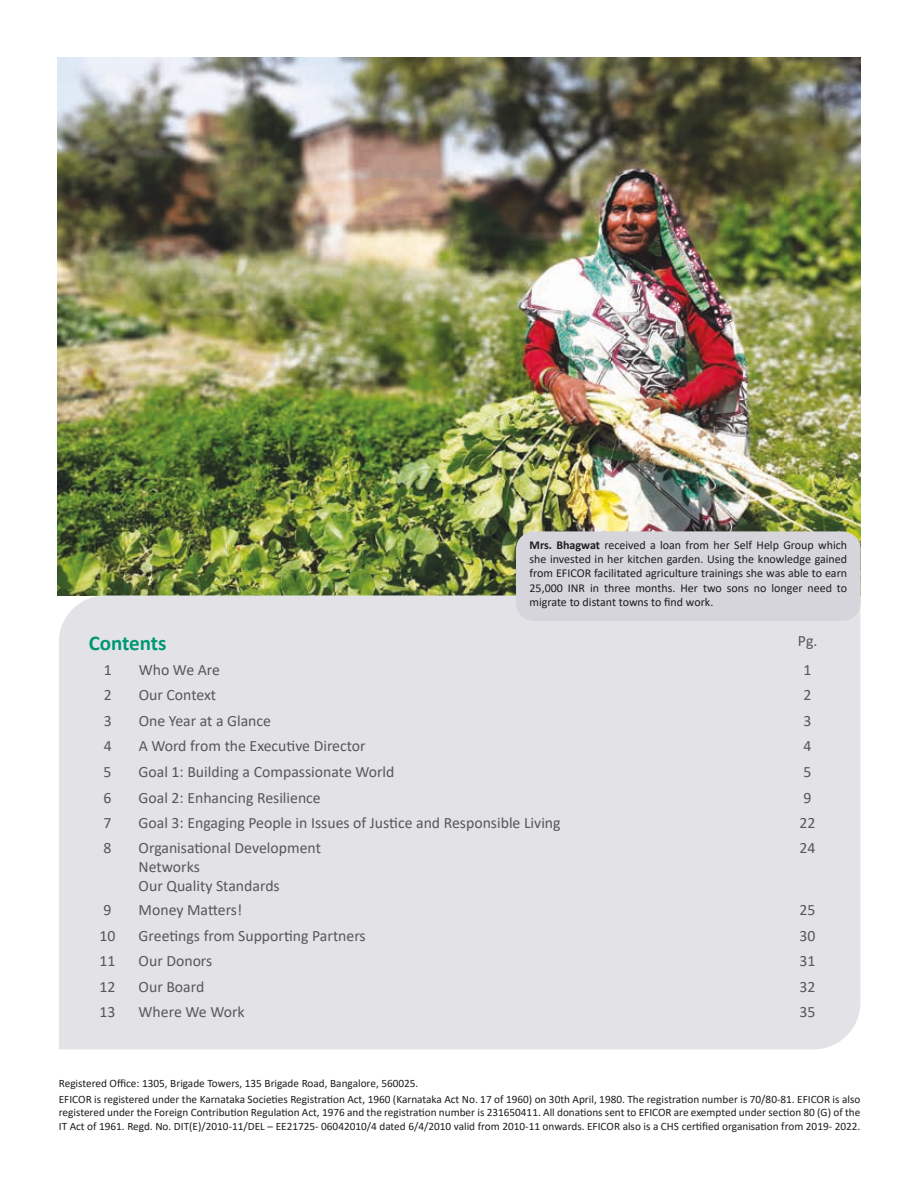
<style>
.page{position:relative;width:915px;height:1191px;background:#fff}
.page>*{position:absolute;margin:0;border:0;box-sizing:border-box;transform-origin:0 0}
.t1{font:700 21px "Calibri";letter-spacing:-.005em;color:#009874}
.t2{font:15.75px "Calibri";color:#575758}
.t3{font:15.75px/18.9px "Calibri 2";color:#575758}
.t4{font:12px/14.4px "Calibri 2";color:#1d1e1f;text-align:justify}
.t5{font:12px "Calibri";color:#1d1e1f}
.t6{font:11.25px/15.6px "Calibri";color:#1d1e1f}
.s1{font-family:"Calibri";font-weight:700}
</style>
<div class="page">
<img style="left:57px;top:58px;width:803px;height:537px">
<div style="left:59px;top:595px;width:801px;height:454px;background:#e3e3e7"></div>
<div style="left:516px;top:531px;width:344px;height:90px;background:#d6d5db;border-radius:18px"></div>
<p class="t4" style="left:529px;top:537px;width:319px"><span class="s1">Mrs. Bhagwat</span> received a loan from her Self Help Group which she invested in her kitchen garden. Using the knowledge gained from EFICOR facilitated agriculture trainings she was able to earn 25,000 INR in three months. Her two sons no longer need to</p>
<p class="t5" style="left:529px;top:594px;width:185px">migrate to distant towns to find work.</p>
<h1 class="t1" style="left:89px;top:628px;width:79px">Contents</h1>
<h2 class="t3" style="left:797px;top:631px;width:21px">Pg.</h2>
<h2 class="t2" style="left:104px;top:658px;width:9px">1</h2>
<h2 class="t2" style="left:139px;top:658px;width:83px">Who We Are</h2>
<h2 class="t2" style="left:803px;top:658px;width:9px">1</h2>
<h2 class="t3" style="left:104px;top:685px;width:9px">2</h2>
<h2 class="t2" style="left:139px;top:684px;width:79px">Our Context</h2>
<h2 class="t3" style="left:803px;top:685px;width:9px">2</h2>
<h2 class="t2" style="left:104px;top:710px;width:9px">3</h2>
<h2 class="t3" style="left:139px;top:711px;width:134px">One Year at a Glance</h2>
<h2 class="t2" style="left:803px;top:710px;width:9px">3</h2>
<h2 class="t2" style="left:104px;top:735px;width:9px">4</h2>
<h2 class="t2" style="left:139px;top:735px;width:228px">A Word from the Executive Director</h2>
<h2 class="t2" style="left:803px;top:735px;width:9px">4</h2>
<h2 class="t3" style="left:104px;top:762px;width:9px">5</h2>
<h2 class="t2" style="left:139px;top:761px;width:257px">Goal 1: Building a Compassionate World</h2>
<h2 class="t3" style="left:803px;top:762px;width:9px">5</h2>
<h2 class="t2" style="left:104px;top:786px;width:9px">6</h2>
<h2 class="t2" style="left:139px;top:786px;width:184px">Goal 2: Enhancing Resilience</h2>
<h2 class="t2" style="left:803px;top:786px;width:9px">9</h2>
<h2 class="t2" style="left:104px;top:812px;width:9px">7</h2>
<h2 class="t2" style="left:139px;top:812px;width:423px">Goal 3: Engaging People in Issues of Justice and Responsible Living</h2>
<h2 class="t3" style="left:799px;top:813px;width:17px">22</h2>
<h2 class="t2" style="left:104px;top:836px;width:9px">8</h2>
<h2 class="t2" style="left:139px;top:836px;width:184px">Organisational Development</h2>
<h2 class="t3" style="left:139px;top:856px;width:143px">Networks<br>Our Quality Standards</h2>
<h2 class="t2" style="left:799px;top:836px;width:17px">24</h2>
<h2 class="t2" style="left:104px;top:899px;width:9px">9</h2>
<h2 class="t2" style="left:139px;top:899px;width:105px">Money Matters!</h2>
<h2 class="t3" style="left:799px;top:900px;width:17px">25</h2>
<h2 class="t2" style="left:100px;top:924px;width:17px">10</h2>
<h2 class="t2" style="left:139px;top:924px;width:228px">Greetings from Supporting Partners</h2>
<h2 class="t2" style="left:799px;top:924px;width:17px">30</h2>
<h2 class="t2" style="left:100px;top:950px;width:17px">11</h2>
<h2 class="t2" style="left:139px;top:950px;width:75px">Our Donors</h2>
<h2 class="t2" style="left:799px;top:950px;width:17px">31</h2>
<h2 class="t2" style="left:100px;top:975px;width:17px">12</h2>
<h2 class="t2" style="left:139px;top:975px;width:67px">Our Board</h2>
<h2 class="t2" style="left:799px;top:975px;width:17px">32</h2>
<h2 class="t2" style="left:100px;top:1001px;width:17px">13</h2>
<h2 class="t3" style="left:139px;top:1002px;width:107px">Where We Work</h2>
<h2 class="t2" style="left:799px;top:1001px;width:17px">35</h2>
<p class="t6" style="left:59px;top:1075px;width:802px">Registered Office: 1305, Brigade Towers, 135 Brigade Road, Bangalore, 560025.<br>EFICOR is registered under the Karnataka Societies Registration Act, 1960 (Karnataka Act No. 17 of 1960) on 30th April, 1980. The registration number is 70/80-81. EFICOR is also</p>
<p class="t6" style="left:59px;top:1105px;width:802px;line-height:13.5px">registered under the Foreign Contribution Regulation Act, 1976 and the registration number is 231650411. All donations sent to EFICOR are exempted under section 80 (G) of the<br>IT Act of 1961. Regd. No. DIT(E)/2010-11/DEL – EE21725- 06042010/4 dated 6/4/2010 valid from 2010-11 onwards. EFICOR also is a CHS certified organisation from 2019- 2022.</p>
</div>
